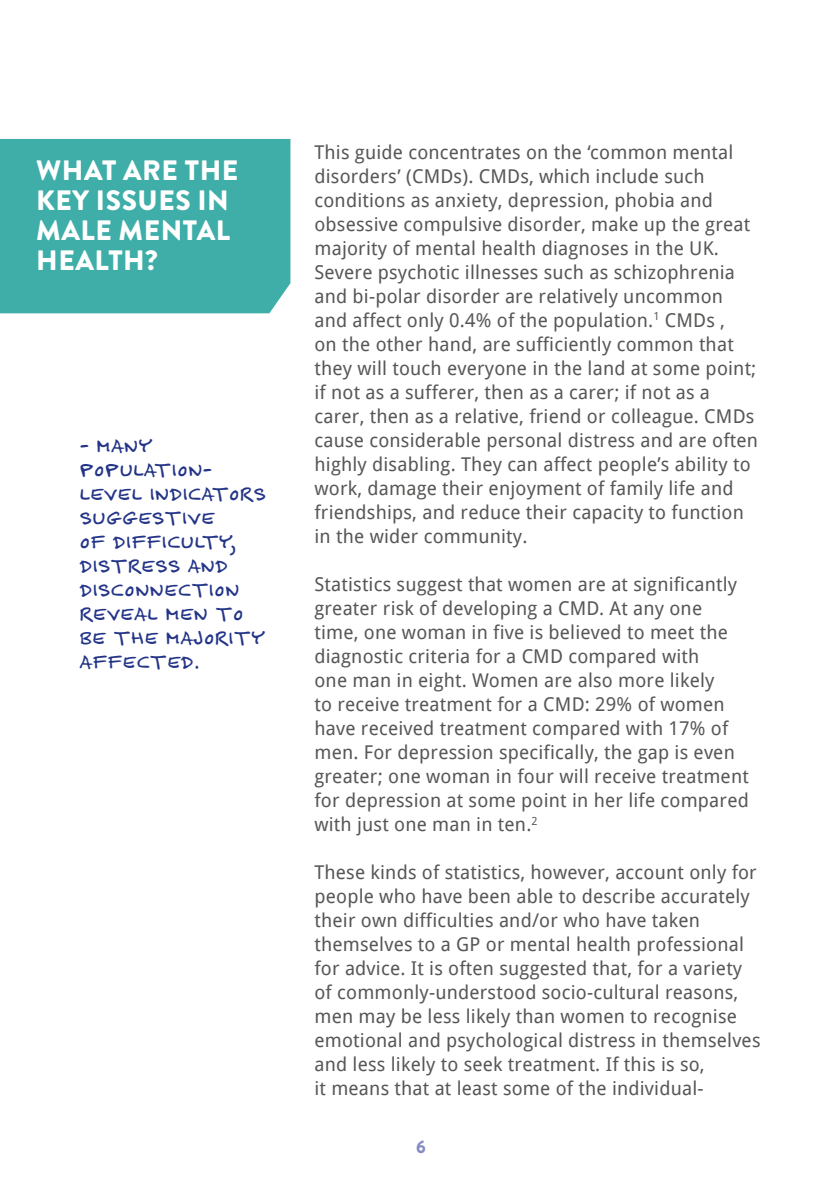
<style>
.page{position:relative;width:840px;height:1191px;background:#fff}
.page>*{position:absolute;margin:0;border:0;box-sizing:border-box;transform-origin:0 0}
.t1{font:28px/24px "Felt Tip Senior";color:#243588}
.t2{font:900 28px/30px "Brandon Grotesque";letter-spacing:.02em;color:#fff}
.t3{font:19px/24px "Droid Sans";letter-spacing:.01em;color:#575756}
.t4{font:900 18px "Brandon Grotesque";color:#868bc4}
</style>
<div class="page">
<div style="left:0;top:139px;width:290px;height:174px;background:#3faea8"></div>
<h1 class="t2" style="left:36px;top:155px;width:203px">WHAT ARE THE<br>KEY ISSUES IN<br>MALE MENTAL<br>HEALTH?</h1>
<h1 class="t1" style="left:79px;top:435px;width:188px">- MANY<br>POPULATION-<br>LEVEL INDICATORS<br>SUGGESTIVE<br>OF DIFFICULTY,<br>DISTRESS AND<br>DISCONNECTION<br>REVEAL MEN TO<br>BE THE MAJORITY<br>AFFECTED.</h1>
<p class="t3" style="left:314px;top:139px;width:445px">This guide concentrates on the ‘common mental disorders’ (CMDs). CMDs, which include such conditions as anxiety, depression, phobia and obsessive compulsive disorder, make up the great majority of mental health diagnoses in the UK.<br>Severe psychotic illnesses such as schizophrenia and bi-polar disorder are relatively uncommon and affect only 0.4% of the population.<sup>1</sup> CMDs ,<br>on the other hand, are sufficiently common that they will touch everyone in the land at some point; if not as a sufferer, then as a carer; if not as a carer, then as a relative, friend or colleague. CMDs cause considerable personal distress and are often highly disabling. They can affect people’s ability to work, damage their enjoyment of family life and friendships, and reduce their capacity to function in the wider community.</p>
<p class="t3" style="left:314px;top:571px;width:435px">Statistics suggest that women are at significantly greater risk of developing a CMD. At any one time, one woman in five is believed to meet the diagnostic criteria for a CMD compared with<br>one man in eight. Women are also more likely<br>to receive treatment for a CMD: 29% of women have received treatment compared with 17% of men. For depression specifically, the gap is even greater; one woman in four will receive treatment for depression at some point in her life compared with just one man in ten.<sup>2</sup></p>
<p class="t3" style="left:314px;top:859px;width:447px">These kinds of statistics, however, account only for people who have been able to describe accurately their own difficulties and/or who have taken themselves to a GP or mental health professional for advice. It is often suggested that, for a variety of commonly-understood socio-cultural reasons, men may be less likely than women to recognise emotional and psychological distress in themselves and less likely to seek treatment. If this is so,<br>it means that at least some of the individual-</p>
<p class="t4" style="left:416px;top:1133px;width:11px">6</p>
</div>
